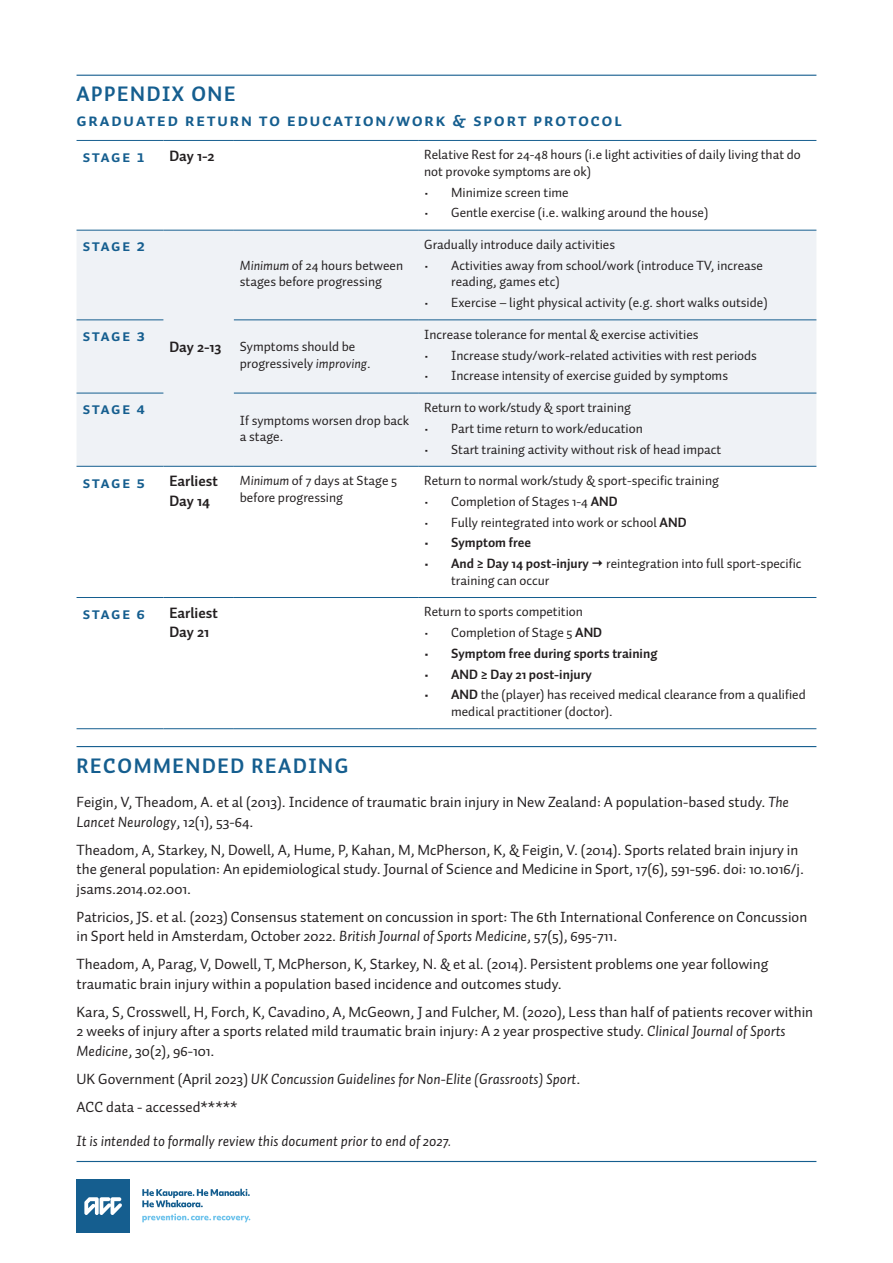
<style>
.page{position:relative;width:893px;height:1263px;background:#fff}
.page>*{position:absolute;margin:0;border:0;box-sizing:border-box;transform-origin:0 0}
.t1{font:700 21px "Auto Pro";letter-spacing:.075em;color:#155e8f}
.t2{font:18px "Auto Pro Bold Small Caps";letter-spacing:.075em;color:#155e8f}
.t3{font:16.5px "Auto Pro Bold Small Caps";letter-spacing:.075em;color:#155e8f}
.Body{font:15px/19.5px "Auto Pro";color:#231f20}
.Body-2{font:15px "Auto Pro Regular Italic 1";color:#231f20}
.Body-3{font:700 15px/19.5px "Auto Pro";color:#231f20}
.Body-4{font:13.5px/16.5px "Auto Pro";color:#231f20}
.t4{font:700 13.5px "Auto Pro";color:#231f20}
.s1{font-family:"Auto Pro Regular Italic 1"}
.s2{font-weight:700}
.s3{font-family:"Auto Pro"}
</style>
<div class="page">
<svg style="left:142px;top:1189px;width:108px;height:18px"></svg>
<div style="left:77px;top:1179px;width:53px;height:54px;background:#155e8f"></div>
<svg style="left:142px;top:1213px;width:108px;height:9px"></svg>
<svg style="left:84px;top:1197px;width:38px;height:18px"></svg>
<hr style="left:77px;top:1161px;width:739px;height:1px;background:#155e8f">
<hr style="left:77px;top:746px;width:739px;height:1px;background:#155e8f">
<hr style="left:77px;top:75px;width:739px;height:1px;background:#155e8f">
<div style="left:77px;top:231px;width:739px;height:235px;background:#eff2f6"></div>
<hr style="left:77px;top:230px;width:86px;height:1px;background:#155e8f">
<hr style="left:163px;top:230px;width:71px;height:1px;background:#155e8f">
<hr style="left:234px;top:230px;width:184px;height:1px;background:#155e8f">
<hr style="left:234px;top:320px;width:184px;height:1px;background:#155e8f">
<hr style="left:234px;top:393px;width:184px;height:1px;background:#155e8f">
<hr style="left:418px;top:230px;width:398px;height:1px;background:#155e8f">
<hr style="left:77px;top:320px;width:86px;height:1px;background:#155e8f">
<hr style="left:418px;top:320px;width:398px;height:1px;background:#155e8f">
<hr style="left:77px;top:393px;width:86px;height:1px;background:#155e8f">
<hr style="left:418px;top:393px;width:398px;height:1px;background:#155e8f">
<hr style="left:77px;top:466px;width:86px;height:1px;background:#155e8f">
<hr style="left:163px;top:466px;width:71px;height:1px;background:#155e8f">
<hr style="left:234px;top:466px;width:184px;height:1px;background:#155e8f">
<hr style="left:418px;top:466px;width:398px;height:1px;background:#155e8f">
<hr style="left:77px;top:597px;width:86px;height:1px;background:#155e8f">
<hr style="left:163px;top:597px;width:71px;height:1px;background:#155e8f">
<hr style="left:234px;top:597px;width:184px;height:1px;background:#155e8f">
<hr style="left:418px;top:597px;width:398px;height:1px;background:#155e8f">
<hr style="left:77px;top:140px;width:86px;height:1px;background:#155e8f">
<hr style="left:163px;top:140px;width:71px;height:1px;background:#155e8f">
<hr style="left:234px;top:140px;width:184px;height:1px;background:#155e8f">
<hr style="left:418px;top:140px;width:398px;height:1px;background:#155e8f">
<hr style="left:77px;top:728px;width:86px;height:1px;background:#155e8f">
<hr style="left:163px;top:728px;width:71px;height:1px;background:#155e8f">
<hr style="left:234px;top:728px;width:184px;height:1px;background:#155e8f">
<hr style="left:418px;top:728px;width:398px;height:1px;background:#155e8f">
<h2 class="t1" style="left:77px;top:79px;width:160px">APPENDIX ONE</h2>
<h3 class="t2" style="left:77px;top:107px;width:547px">graduated return to education/work &amp; sport protocol</h3>
<h3 class="t3" style="left:83px;top:144px;width:64px">stage 1</h3>
<p class="Body-3" style="left:169px;top:145px;width:47px">Day 1-2</p>
<p class="Body-4" style="left:424px;top:146px;width:378px">Relative Rest for 24-48 hours (i.e light activities of daily living that do not provoke symptoms are ok)</p>
<p class="Body-4" style="left:424px;top:184px;width:146px">• Minimize screen time</p>
<p class="Body-4" style="left:424px;top:204px;width:286px">• Gentle exercise (i.e. walking around the house)</p>
<h3 class="t3" style="left:83px;top:234px;width:64px">stage 2</h3>
<p class="Body-4" style="left:424px;top:236px;width:193px">Gradually introduce daily activities</p>
<p class="Body-4" style="left:451px;top:257px;width:313px;text-indent:-27px">• Activities away from school/work (introduce TV, increase reading, games etc)</p>
<p class="Body-4" style="left:424px;top:294px;width:345px">• Exercise – light physical activity (e.g. short walks outside)</p>
<p class="Body-4" style="left:240px;top:257px;width:165px"><span class="s1">Minimum</span> of 24 hours between stages before progressing</p>
<h3 class="t3" style="left:83px;top:324px;width:64px">stage 3</h3>
<h3 class="t3" style="left:83px;top:397px;width:64px">stage 4</h3>
<p class="Body-3" style="left:169px;top:337px;width:54px">Day 2-13</p>
<p class="Body-4" style="left:240px;top:338px;width:132px">Symptoms should be progressively <span class="s1">improving</span>.</p>
<p class="Body-4" style="left:240px;top:411px;width:171px">If symptoms worsen drop back a stage.</p>
<p class="Body-4" style="left:424px;top:326px;width:276px">Increase tolerance for mental &amp; exercise activities</p>
<p class="Body-4" style="left:424px;top:346px;width:334px">• Increase study/work-related activities with rest periods</p>
<p class="Body-4" style="left:424px;top:367px;width:305px">• Increase intensity of exercise guided by symptoms</p>
<p class="Body-4" style="left:424px;top:399px;width:208px">Return to work/study &amp; sport training</p>
<p class="Body-4" style="left:424px;top:420px;width:220px">• Part time return to work/education</p>
<p class="Body-4" style="left:424px;top:440px;width:299px">• Start training activity without risk of head impact</p>
<h3 class="t3" style="left:83px;top:470px;width:64px">stage 5</h3>
<p class="Body-3" style="left:169px;top:471px;width:50px">Earliest<br>Day 14</p>
<p class="Body-4" style="left:240px;top:472px;width:159px"><span class="s1">Minimum</span> of 7 days at Stage 5 before progressing</p>
<p class="Body-4" style="left:424px;top:472px;width:296px">Return to normal work/study &amp; sport-specific training</p>
<p class="Body-4" style="left:424px;top:493px;width:195px">• Completion of Stages 1-4 <span class="s2">AND</span></p>
<p class="Body-4" style="left:424px;top:514px;width:264px">• Fully reintegrated into work or school <span class="s2">AND</span></p>
<p class="t4" style="left:424px;top:533px;width:109px">• Symptom free</p>
<p class="t4" style="left:424px;top:554px;width:166px">• And ≥ Day 14 post-injury</p>
<p class="Body-4" style="left:606px;top:555px;width:197px">reintegration into full sport-specific</p>
<p class="Body-4" style="left:451px;top:572px;width:100px">training can occur</p>
<h3 class="t3" style="left:83px;top:601px;width:64px">stage 6</h3>
<p class="Body-3" style="left:169px;top:602px;width:50px">Earliest<br>Day 21</p>
<p class="Body-4" style="left:424px;top:603px;width:160px">Return to sports competition</p>
<p class="Body-4" style="left:424px;top:624px;width:179px">• Completion of Stage 5 <span class="s2">AND</span></p>
<p class="t4" style="left:424px;top:644px;width:235px">• Symptom free during sports training</p>
<p class="t4" style="left:424px;top:664px;width:169px">• AND ≥ Day 21 post-injury</p>
<p class="Body-4" style="left:451px;top:686px;width:356px;text-indent:-27px"><span class="s2">• AND</span> the (player) has received medical clearance from a qualified medical practitioner (doctor).</p>
<h2 class="t1" style="left:77px;top:750px;width:273px">RECOMMENDED READING</h2>
<p class="Body" style="left:77px;top:792px;width:714px">Feigin, V, Theadom, A. et al (2013). Incidence of traumatic brain injury in New Zealand: A population-based study. <span class="s1">The<br>Lancet Neurology</span>, 12(1), 53-64.</p>
<p class="Body" style="left:77px;top:840px;width:729px">Theadom, A, Starkey, N, Dowell, A, Hume, P, Kahan, M, McPherson, K, &amp; Feigin, V. (2014). Sports related brain injury in the general population: An epidemiological study. Journal of Science and Medicine in Sport, 17(6), 591-596. doi: 10.1016/j. jsams.2014.02.001.</p>
<p class="Body" style="left:77px;top:907px;width:732px">Patricios, JS. et al. (2023) Consensus statement on concussion in sport: The 6th International Conference on Concussion in Sport held in Amsterdam, October 2022. <span class="s1">British Journal of Sports Medicine</span>, 57(5), 695-711.</p>
<p class="Body" style="left:77px;top:954px;width:693px">Theadom, A, Parag, V, Dowell, T, McPherson, K, Starkey, N. &amp; et al. (2014). Persistent problems one year following traumatic brain injury within a population based incidence and outcomes study.</p>
<p class="Body" style="left:77px;top:1002px;width:738px">Kara, S, Crosswell, H, Forch, K, Cavadino, A, McGeown, J and Fulcher, M. (2020), Less than half of patients recover within<br>2 weeks of injury after a sports related mild traumatic brain injury: A 2 year prospective study. <span class="s1">Clinical Journal of Sports<br>Medicine</span>, 30(2), 96-101.</p>
<p class="Body-2" style="left:77px;top:1068px;width:505px"><span class="s3">UK Government (April 2023)</span> UK Concussion Guidelines for Non-Elite (Grassroots) Sport<span class="s3">.</span></p>
<p class="Body" style="left:77px;top:1097px;width:163px">ACC data - accessed*****</p>
<p class="Body-2" style="left:77px;top:1131px;width:376px">It is intended to formally review this document prior to end of 2027.</p>
</div>
